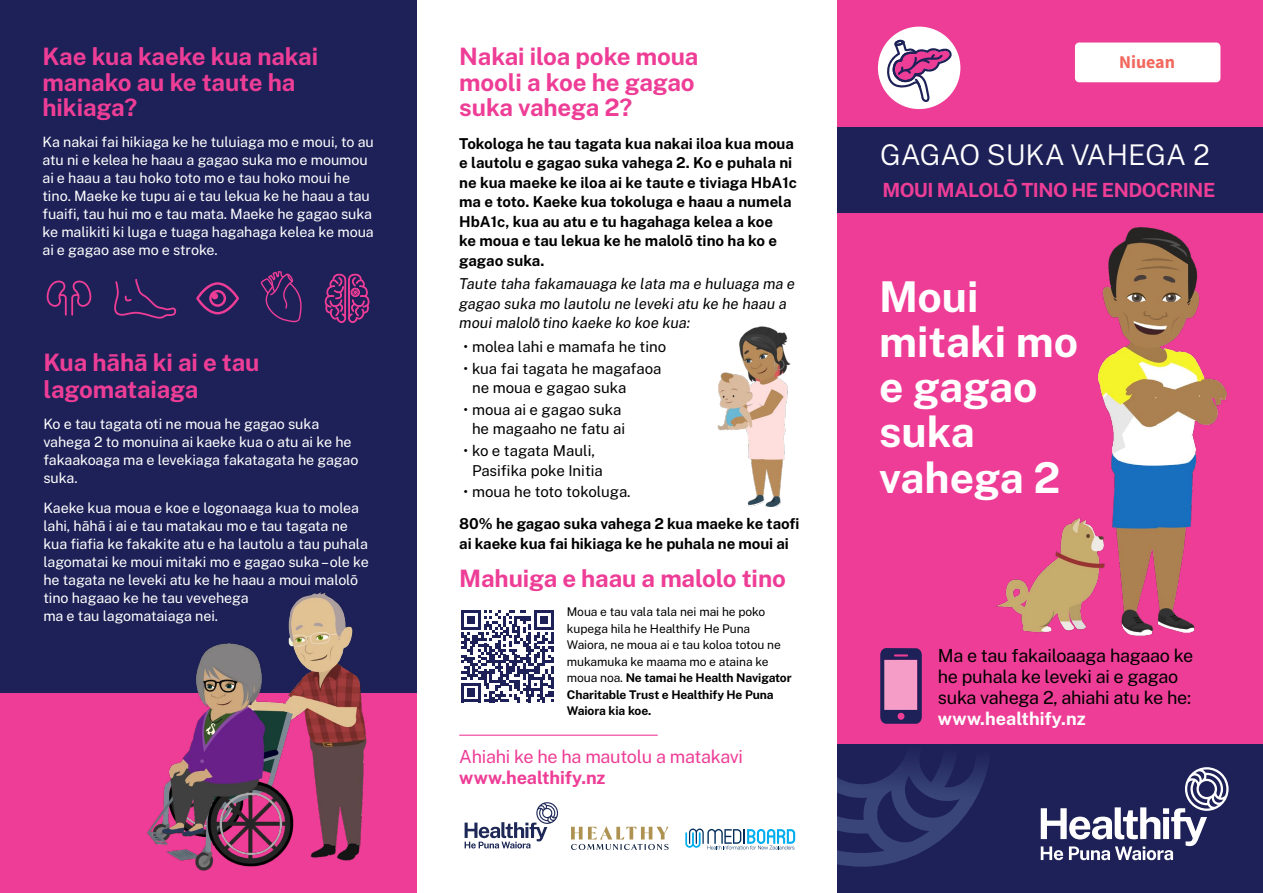
<style>
.page{position:relative;width:1263px;height:893px;background:#fff}
.page>*{position:absolute;margin:0;border:0;box-sizing:border-box;transform-origin:0 0}
.t1{font:700 42.45px/45.2px "Public Sans";color:#fff}
.t2{font:300 28.5px "Public Sans";letter-spacing:-.005em;color:#fff}
.t3{font:700 24px/25.5px "Public Sans";letter-spacing:-.005em;color:#ee3d96}
.t4{font:700 19.5px "Public Sans";letter-spacing:-.025em;color:#ee3d96}
.t5{font:18px/21px "Public Sans";letter-spacing:-.015em;color:#000}
.t6{font:18px "Public Sans";letter-spacing:-.015em;color:#ee3d96}
.t7{font:700 18px "Public Sans";color:#fff}
.t8{font:700 18px "Public Sans";letter-spacing:-.005em;color:#ee3d96}
.t9{font:18px "Source Sans Variable";color:#f2685e}
.t10{font:700 15px/19.5px "Public Sans";letter-spacing:-.005em;color:#000}
.t11{font:15px/19.5px "Public Sans";color:#000;text-align:center}
.t12{font:italic 15px/19.5px "Public Sans";color:#000}
.t13{font:14.25px/18px "Public Sans";letter-spacing:-.005em;color:#fff}
.t14{font:12px/16.5px "Public Sans";letter-spacing:-.005em;color:#000}
.s1{font-weight:700}
</style>
<div class="page">
<div style="left:0;top:0;width:417px;height:838px;background:#1e2158"></div>
<div style="left:0;top:693px;width:417px;height:200px;background:#ee3d96"></div>
<svg style="left:46px;top:280px;width:46px;height:36px"></svg>
<svg style="left:114px;top:278px;width:63px;height:41px"></svg>
<svg style="left:261px;top:271px;width:41px;height:51px"></svg>
<svg style="left:324px;top:273px;width:45px;height:50px"></svg>
<svg style="left:196px;top:282px;width:43px;height:32px"></svg>
<img style="left:147px;top:592px;width:220px;height:279px">
<img style="left:717px;top:326px;width:74px;height:181px">
<div style="left:838px;top:0;width:425px;height:893px;background:#ee3d96"></div>
<img style="left:996px;top:578px;width:41px;height:55px">
<svg style="left:880px;top:648px;width:42px;height:76px;background:#966293"></svg>
<div style="left:897px;top:713px;width:7px;height:7px;background:#ee3d96;border-radius:50%"></div>
<div style="left:838px;top:744px;width:425px;height:149px;background:#1e2158"></div>
<svg style="left:838px;top:759px;width:150px;height:108px"></svg>
<svg style="left:1041px;top:767px;width:187px;height:93px"></svg>
<div style="left:838px;top:127px;width:425px;height:85px;background:#1e2158"></div>
<img style="left:1037px;top:227px;width:191px;height:409px">
<div style="left:878px;top:27px;width:82px;height:82px;background:#fff;border-radius:50%"></div>
<svg style="left:885px;top:40px;width:69px;height:62px"></svg>
<svg style="left:465px;top:802px;width:93px;height:46px"></svg>
<svg style="left:685px;top:828px;width:110px;height:21px"></svg>
<svg style="left:461px;top:610px;width:93px;height:92px"></svg>
<svg style="left:571px;top:826px;width:97px;height:24px"></svg>
<hr style="left:459px;top:735px;width:199px;height:1px;background:#ee3d96">
<div style="left:1075px;top:43px;width:145px;height:39px;background:#fff;border-radius:4px"></div>
<h3 class="t3" style="left:43px;top:43px;width:277px">Kae kua kaeke kua nakai manako au ke taute ha hikiaga?</h3>
<p class="t13" style="left:43px;top:132px;width:333px">Ka nakai fai hikiaga ke he tuluiaga mo e moui, to au atu ni e kelea he haau a gagao suka mo e moumou ai e haau a tau hoko toto mo e tau hoko moui he tino. Maeke ke tupu ai e tau lekua ke he haau a tau fuaifi, tau hui mo e tau mata. Maeke he gagao suka ke malikiti ki luga e tuaga hagahaga kelea ke moua ai e gagao ase mo e stroke.</p>
<h3 class="t3" style="left:43px;top:348px;width:218px;line-height:27px">Kua hāhā ki ai e tau lagomataiaga</h3>
<p class="t13" style="left:43px;top:414px;width:316px">Ko e tau tagata oti ne moua he gagao suka vahega 2 to monuina ai kaeke kua o atu ai ke he fakaakoaga ma e levekiaga fakatagata he gagao suka.</p>
<p class="t13" style="left:43px;top:499px;width:327px">Kaeke kua moua e koe e logonaaga kua to molea lahi, hāhā i ai e tau matakau mo e tau tagata ne kua fiafia ke fakakite atu e ha lautolu a tau puhala lagomatai ke moui mitaki mo e gagao suka – ole ke he tagata ne leveki atu ke he haau a moui malolō tino hagaao ke he tau vevehega<br>ma e tau lagomataiaga nei.</p>
<h3 class="t3" style="left:459px;top:43px;width:241px">Nakai iloa poke moua mooli a koe he gagao suka vahega 2?</h3>
<p class="t10" style="left:459px;top:133px;width:339px">Tokologa he tau tagata kua nakai iloa kua moua e lautolu e gagao suka vahega 2. Ko e puhala ni ne kua maeke ke iloa ai ke taute e tiviaga HbA1c ma e toto. Kaeke kua tokoluga e haau a numela HbA1c, kua au atu e tu hagahaga kelea a koe<br>ke moua e tau lekua ke he malolō tino ha ko e gagao suka.</p>
<p class="t12" style="left:459px;top:274px;width:337px">Taute taha fakamauaga ke lata ma e huluaga ma e gagao suka mo lautolu ne leveki atu ke he haau a moui malol-o tino kaeke ko koe kua:</p>
<p class="t11" style="left:463px;top:336px;width:204px">• molea lahi e mamafa he tino</p>
<p class="t11" style="left:472px;top:358px;width:191px;text-align:left;text-indent:-9px">• kua fai tagata he magafaoa ne moua e gagao suka</p>
<p class="t11" style="left:463px;top:399px;width:163px">• moua ai e gagao suka he magaaho ne fatu ai</p>
<p class="t11" style="left:463px;top:440px;width:141px">• ko e tagata Mauli,<br>Pasifika poke Initia</p>
<p class="t11" style="left:463px;top:481px;width:169px">• moua he toto tokoluga.</p>
<p class="t10" style="left:459px;top:514px;width:342px">80% he gagao suka vahega 2 kua maeke ke taofi ai kaeke kua fai hikiaga ke he puhala ne moui ai</p>
<h3 class="t3" style="left:459px;top:565px;width:328px">Mahuiga e haau a malolo tino</h3>
<p class="t14" style="left:567px;top:603px;width:226px">Moua e tau vala tala nei mai he poko kupega hila he Healthify He Puna<br>Waiora, ne moua ai e tau koloa totou ne mukamuka ke maama mo e ataina ke moua noa. <span class="s1">Ne tamai he Health Navigator<br>Charitable Trust e Healthify He Puna<br>Waiora kia koe.</span></p>
<p class="t6" style="left:459px;top:744px;width:285px">Ahiahi ke he ha mautolu a matakavi</p>
<p class="t8" style="left:459px;top:765px;width:148px">www.healthify.nz</p>
<p class="t9" style="left:1119px;top:51px;width:57px">Niuean</p>
<h2 class="t2" style="left:880px;top:136px;width:331px">GAGAO SUKA VAHEGA 2</h2>
<h3 class="t4" style="left:882px;top:177px;width:334px">MOUI MALOLŌ TINO HE ENDOCRINE</h3>
<h1 class="t1" style="left:879px;top:272px;width:200px">Moui mitaki mo e gagao suka vahega 2</h1>
<p class="t5" style="left:938px;top:645px;width:257px">Ma e tau fakailoaaga hagaao ke he puhala ke leveki ai e gagao suka vahega 2, ahiahi atu ke he:</p>
<p class="t7" style="left:938px;top:707px;width:149px">www.healthify.nz</p>
</div>
